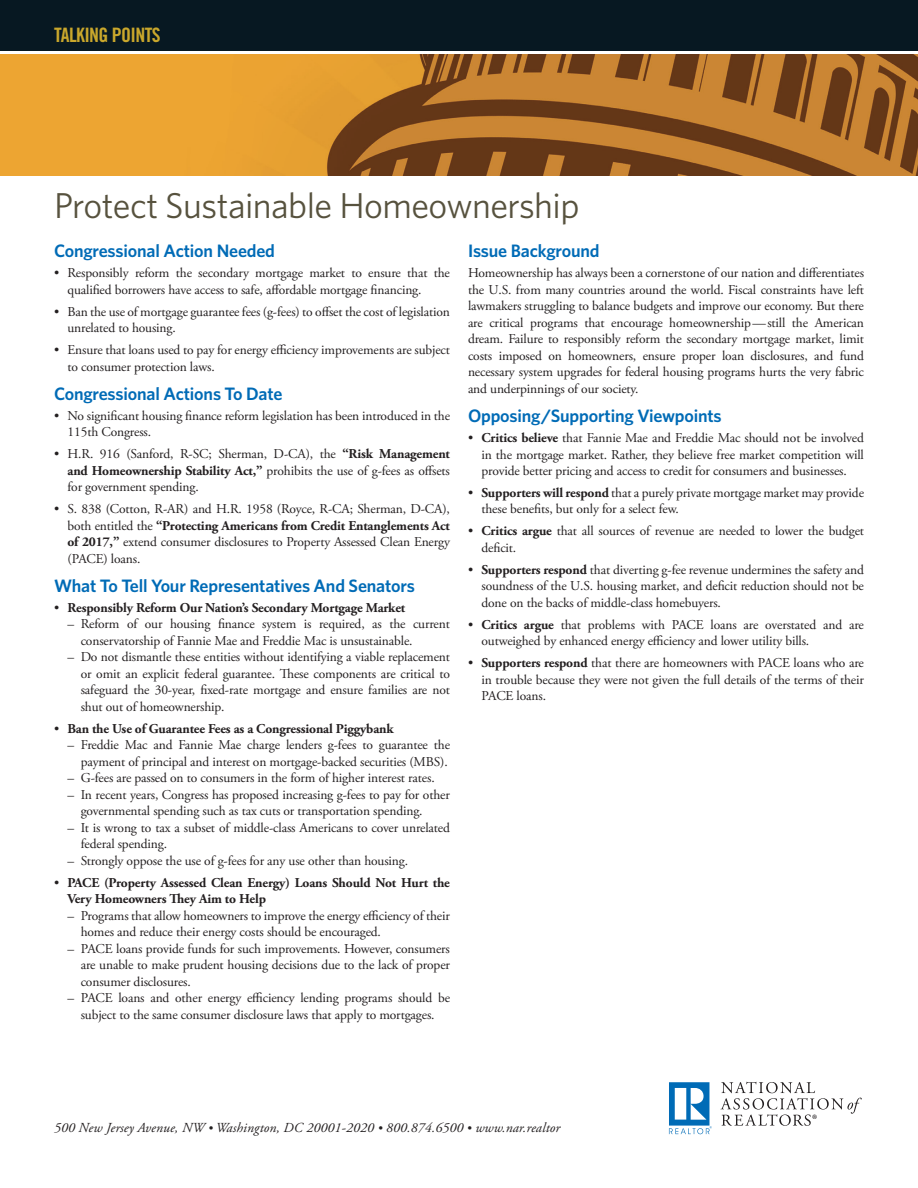
<style>
.page{position:relative;width:918px;height:1188px;background:#fff}
.page>*{position:absolute;margin:0;border:0;box-sizing:border-box;transform-origin:0 0}
.t1{font:36px "Whitney HTF";letter-spacing:-.015em;color:#57523e}
.t2{font:19.95px "Trade Gothic Bold Cond Twenty";letter-spacing:-.03em;color:#c9a72c}
.Subhead{font:600 18px "Whitney HTF";letter-spacing:-.01em;color:#006bb6}
.t3{font:italic 13.8px "Adobe Garamond Pro";letter-spacing:.01em;color:#231f20}
.body{font:13.5px/16.5px "Adobe Garamond Pro";letter-spacing:-.01em;color:#231f20}
.body-2{font:700 13.5px/16.5px "Adobe Garamond Pro";letter-spacing:-.01em;color:#231f20}
.s1{font-weight:700}
.s2{font-weight:400}
.s3{font-size:12.15px}
</style>
<div class="page">
<div style="left:0;top:0;width:918px;height:54px;background:#071822"></div>
<hr style="left:0;top:51px;width:918px;height:3px;background:#fff">
<img style="left:0;top:54px;width:918px;height:122px">
<svg style="left:669px;top:1082px;width:43px;height:52px"></svg>
<svg style="left:720px;top:1082px;width:142px;height:44px"></svg>
<h2 class="t2" style="left:54px;top:23px;width:108px">TALKING POINTS</h2>
<p class="t1" style="left:54px;top:184px;width:527px">Protect Sustainable Homeownership</p>
<p class="Subhead" style="left:54px;top:240px;width:223px">Congressional Action Needed</p>
<p class="body" style="left:68px;top:265px;width:384px;text-indent:-14px">• Responsibly reform the secondary mortgage market to ensure that the qualified borrowers have access to safe, affordable mortgage financing.</p>
<p class="body" style="left:68px;top:304px;width:384px;text-indent:-14px">• Ban the use of mortgage guarantee fees (g-fees) to offset the cost of legislation unrelated to housing.</p>
<p class="body" style="left:68px;top:342px;width:384px;text-indent:-14px">• Ensure that loans used to pay for energy efficiency improvements are subject to consumer protection laws.</p>
<p class="Subhead" style="left:54px;top:383px;width:230px">Congressional Actions To Date</p>
<p class="body" style="left:68px;top:408px;width:384px;text-indent:-14px">• No significant housing finance reform legislation has been introduced in the<br>115th Congress.</p>
<p class="body" style="left:68px;top:446px;width:384px;text-align:justify;text-indent:-14px">• H.R. 916 (Sanford, R-SC; Sherman, D-CA), the <span class="s1">“Risk Management and Homeownership Stability Act,”</span> prohibits the use of g-fees as offsets for government spending.</p>
<p class="body" style="left:68px;top:501px;width:384px;text-align:justify;text-indent:-14px">• S. 838 (Cotton, R-AR) and H.R. 1958 (Royce, R-CA; Sherman, D-CA), both entitled the <span class="s1">“Protecting Americans from Credit Entanglements Act of 2017,”</span> extend consumer disclosures to Property Assessed Clean Energy (PACE) loans.</p>
<p class="Subhead" style="left:54px;top:575px;width:362px">What To Tell Your Representatives And Senators</p>
<p class="body-2" style="left:54px;top:600px;width:353px"><span class="s2">•</span> Responsibly Reform Our Nation’s Secondary Mortgage Market</p>
<p class="body" style="left:81px;top:616px;width:371px;text-indent:-13px">– Reform of our housing finance system is required, as the current conservatorship of Fannie Mae and Freddie Mac is unsustainable.</p>
<p class="body" style="left:81px;top:649px;width:371px;text-align:justify;text-indent:-13px">– Do not dismantle these entities without identifying a viable replacement or omit an explicit federal guarantee. These components are critical to safeguard the 30-year, fixed-rate mortgage and ensure families are not shut out of homeownership.</p>
<p class="body-2" style="left:54px;top:721px;width:341px"><span class="s2">•</span> Ban the Use of Guarantee Fees as a Congressional Piggybank</p>
<p class="body" style="left:68px;top:737px;width:384px;text-align:right">– Freddie Mac and Fannie Mae charge lenders g-fees to guarantee the payment of principal and interest on mortgage-backed securities (MBS).</p>
<p class="body" style="left:68px;top:770px;width:369px">– G-fees are passed on to consumers in the form of higher interest rates.</p>
<p class="body" style="left:81px;top:787px;width:371px;text-indent:-13px">– In recent years, Congress has proposed increasing g-fees to pay for other governmental spending such as tax cuts or transportation spending.</p>
<p class="body" style="left:81px;top:820px;width:371px;text-indent:-13px">– It is wrong to tax a subset of middle-class Americans to cover unrelated federal spending.</p>
<p class="body" style="left:68px;top:853px;width:342px">– Strongly oppose the use of g-fees for any use other than housing.</p>
<p class="body-2" style="left:68px;top:874px;width:384px;text-indent:-14px"><span class="s2">•</span> PACE (Property Assessed Clean Energy) Loans Should Not Hurt the<br>Very Homeowners They Aim to Help</p>
<p class="body" style="left:81px;top:908px;width:371px;text-indent:-13px">– Programs that allow homeowners to improve the energy efficiency of their homes and reduce their energy costs should be encouraged.</p>
<p class="body" style="left:81px;top:941px;width:371px;text-align:justify;text-indent:-13px">– PACE loans provide funds for such improvements. However, consumers are unable to make prudent housing decisions due to the lack of proper consumer disclosures.</p>
<p class="body" style="left:68px;top:990px;width:384px;text-align:center">– PACE loans and other energy efficiency lending programs should be subject to the same consumer disclosure laws that apply to mortgages.</p>
<p class="Subhead" style="left:468px;top:240px;width:133px">Issue Background</p>
<p class="body" style="left:468px;top:265px;width:398px;text-align:justify">Homeownership has always been a cornerstone of our nation and differentiates the U.S. from many countries around the world. Fiscal constraints have left lawmakers struggling to balance budgets and improve our economy. But there are critical programs that encourage homeownership—still the American dream. Failure to responsibly reform the secondary mortgage market, limit costs imposed on homeowners, ensure proper loan disclosures, and fund necessary system upgrades for federal housing programs hurts the very fabric and underpinnings of our society.</p>
<p class="Subhead" style="left:468px;top:405px;width:255px">Opposing/Supporting Viewpoints</p>
<p class="body" style="left:482px;top:430px;width:384px;text-align:justify;text-indent:-14px">• <span class="s1">Critics believe</span> that Fannie Mae and Freddie Mac should not be involved in the mortgage market. Rather, they believe free market competition will provide better pricing and access to credit for consumers and businesses.</p>
<p class="body" style="left:482px;top:485px;width:384px;text-indent:-14px">• <span class="s1">Supporters will respond</span> that a purely private mortgage market may provide these benefits, but only for a select few.</p>
<p class="body" style="left:482px;top:523px;width:384px;text-indent:-14px">• <span class="s1">Critics argue</span> that all sources of revenue are needed to lower the budget deficit.</p>
<p class="body" style="left:482px;top:562px;width:384px;text-align:justify;text-indent:-14px">• <span class="s1">Supporters respond</span> that diverting g-fee revenue undermines the safety and soundness of the U.S. housing market, and deficit reduction should not be done on the backs of middle-class homebuyers.</p>
<p class="body" style="left:482px;top:617px;width:384px;text-indent:-14px">• <span class="s1">Critics argue</span> that problems with PACE loans are overstated and are outweighed by enhanced energy efficiency and lower utility bills.</p>
<p class="body" style="left:482px;top:655px;width:384px;text-align:justify;text-indent:-14px">• <span class="s1">Supporters respond</span> that there are homeowners with PACE loans who are in trouble because they were not given the full details of the terms of their PACE loans.</p>
<p class="t3" style="left:54px;top:1119px;width:508px">500 New Jersey Avenue, NW <span class="s3">•</span> Washington, DC 20001-2020 <span class="s3">•</span> 800.874.6500 <span class="s3">•</span> www.nar.realtor</p>
</div>
